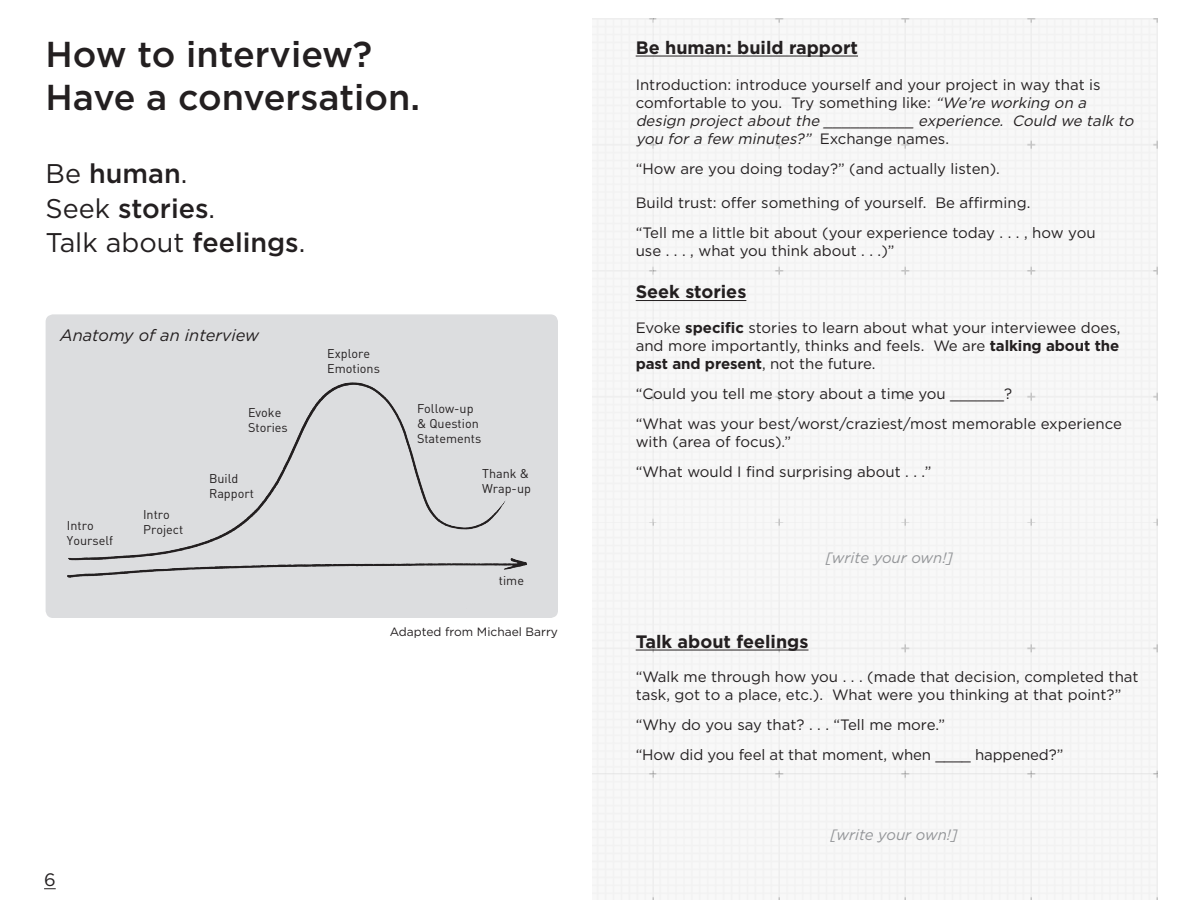
<style>
.page{position:relative;width:1188px;height:918px;background:#fff}
.page>*{position:absolute;margin:0;border:0;box-sizing:border-box;transform-origin:0 0}
.t1{font:500 36px "Gotham";color:#231f20}
.t2{font:500 27px "Gotham";color:#231f20}
.t3{font:27px "Gotham";color:#231f20}
.t4{font:700 18px "Gotham";color:#231f20}
.t5{font:18px "Gotham";color:#231f20}
.t6{font:italic 16.5px "Gotham";color:#231f20}
.t7{font:15px/18px "Gotham";color:#231f20}
.t8{font:italic 15px "Gotham";color:#939598}
.t9{font:12.6px "DIN";color:#231f20}
.t10{font:12px "Gotham";color:#231f20}
.s1{font-weight:400}
.s2{font-weight:500}
.s3{font-style:italic}
.s4{font-weight:700}
</style>
<div class="page">
<div style="left:592px;top:18px;width:566px;height:882px;background:#f6f6f6"></div>
<div style="left:46px;top:314px;width:512px;height:304px;background:#dcdddf;border-radius:8px"></div>
<img style="left:46px;top:382px;width:512px;height:236px">
<svg style="left:44px;top:888px;width:12px;height:1px"></svg>
<hr style="left:636px;top:56px;width:222px;height:1px;background:#231f20">
<hr style="left:636px;top:300px;width:110px;height:1px;background:#231f20">
<hr style="left:636px;top:650px;width:172px;height:1px;background:#231f20">
<p class="t1" style="left:46px;top:34px;width:328px">How to interview?</p>
<p class="t1" style="left:46px;top:77px;width:376px">Have a conversation.</p>
<p class="t2" style="left:46px;top:159px;width:143px"><span class="s1">Be</span> human<span class="s1">.</span></p>
<p class="t2" style="left:46px;top:193px;width:171px"><span class="s1">Seek</span> stories<span class="s1">.</span></p>
<p class="t3" style="left:46px;top:228px;width:261px">Talk about <span class="s2">feelings</span>.</p>
<p class="t6" style="left:60px;top:326px;width:201px">Anatomy of an interview</p>
<p class="t9" style="left:248px;top:405px;width:35px">Evoke</p>
<p class="t9" style="left:248px;top:420px;width:41px">Stories</p>
<p class="t9" style="left:67px;top:518px;width:28px">Intro</p>
<p class="t9" style="left:67px;top:533px;width:48px">Yourself</p>
<p class="t9" style="left:143px;top:506px;width:28px">Intro</p>
<p class="t9" style="left:143px;top:521px;width:42px">Project</p>
<p class="t9" style="left:209px;top:471px;width:31px">Build</p>
<p class="t9" style="left:209px;top:486px;width:46px">Rapport</p>
<p class="t9" style="left:327px;top:345px;width:44px">Explore</p>
<p class="t9" style="left:327px;top:360px;width:54px">Emotions</p>
<p class="t9" style="left:417px;top:400px;width:58px">Follow-up</p>
<p class="t9" style="left:417px;top:415px;width:63px">&amp; Question</p>
<p class="t9" style="left:417px;top:430px;width:66px">Statements</p>
<p class="t9" style="left:482px;top:465px;width:48px">Thank &amp;</p>
<p class="t9" style="left:482px;top:480px;width:50px">Wrap-up</p>
<p class="t9" style="left:499px;top:573px;width:27px">time</p>
<p class="t10" style="left:390px;top:625px;width:170px">Adapted from Michael Barry</p>
<p class="t5" style="left:44px;top:870px;width:13px">6</p>
<p class="t4" style="left:636px;top:37px;width:224px">Be human: build rapport</p>
<p class="t7" style="left:636px;top:75px;width:503px">Introduction: introduce yourself and your project in way that is comfortable to you. Try something like: <span class="s3">“We’re working on a design project about the __________ experience. Could we talk to you for a few minutes?”</span> E xc h a n g e n a m e s .</p>
<p class="t7" style="left:636px;top:159px;width:366px">“How are you doing today?” (and actually listen).</p>
<p class="t7" style="left:636px;top:194px;width:396px">Build trust: offer something of yourself. Be affirming.</p>
<p class="t7" style="left:636px;top:224px;width:461px">“Tell me a little bit about (your experience today . . . , how you</p>
<p class="t7" style="left:636px;top:242px;width:260px">use . . . , what you think about . . .)”</p>
<p class="t4" style="left:636px;top:281px;width:112px">Seek stories</p>
<p class="t7" style="left:636px;top:318px;width:486px;text-align:justify">Evoke <span class="s4">specific</span> stories to learn about what your interviewee does, and more importantly, thinks and feels. We are <span class="s4">talking about the past and present</span>, not the future.</p>
<p class="t7" style="left:636px;top:384px;width:378px">“Could you tell me story about a time you ______?</p>
<p class="t7" style="left:636px;top:414px;width:488px">“What was your best/worst/craziest/most memorable experience with (area of focus).”</p>
<p class="t7" style="left:636px;top:462px;width:297px">“What would I find surprising about . . .”</p>
<p class="t8" style="left:826px;top:550px;width:129px">[write your own!]</p>
<p class="t4" style="left:636px;top:631px;width:174px">Talk about feelings</p>
<p class="t7" style="left:636px;top:668px;width:504px">“Walk me through how you . . . (made that decision, completed that task, got to a place, etc.). What were you thinking at that point?”</p>
<p class="t7" style="left:636px;top:716px;width:311px">“Why do you say that? . . . “Tell me more.”</p>
<p class="t7" style="left:636px;top:746px;width:429px">“How did you feel at that moment, when ____ happened?”</p>
<p class="t8" style="left:830px;top:827px;width:129px">[write your own!]</p>
</div>
